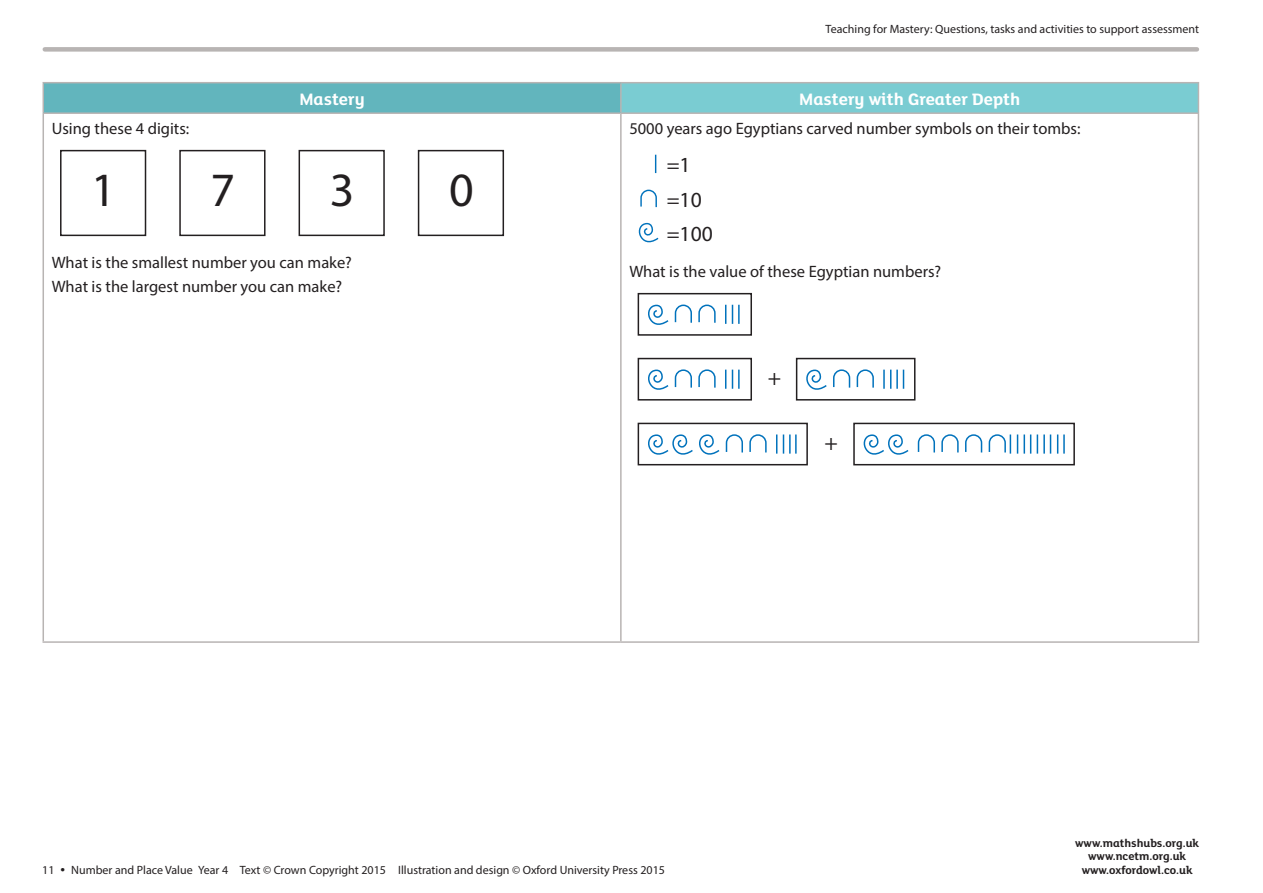
<style>
.page{position:relative;width:1263px;height:893px;background:#fff}
.page>*{position:absolute;margin:0;border:0;box-sizing:border-box;transform-origin:0 0}
.t1{font:48px "Myriad Pro";color:#231f20}
.t2{font:22.5px "Myriad Pro";color:#231f20}
.t3{font:21.6px/34.5px "Myriad Pro";color:#231f20}
.t4{font:700 18px "FS Lola Primary";color:#fff}
.t5{font:16.5px/23.7px "Myriad Pro";color:#231f20}
.t6{font:12px "Myriad Pro";color:#231f20}
.t7{font:700 12px/13.5px "FS Lola Primary";color:#231f20;text-align:center}
.s1{font-size:16.5px}
</style>
<div class="page">
<div style="left:45px;top:47px;width:1152px;height:5px;background:#b8b4b3"></div>
<div style="left:43px;top:83px;width:578px;height:30px;background:#62b5bd"></div>
<div style="left:621px;top:83px;width:577px;height:30px;background:#7accd2"></div>
<hr style="left:43px;top:82px;width:578px;height:1px;background:#b8b4b3">
<hr style="left:621px;top:82px;width:578px;height:1px;background:#b8b4b3">
<hr style="left:620px;top:83px;width:2px;height:29px;background:#b8b4b3">
<hr style="left:43px;top:112px;width:578px;height:2px;background:#b8b4b3">
<hr style="left:621px;top:112px;width:578px;height:2px;background:#b8b4b3">
<hr style="left:620px;top:114px;width:2px;height:527px;background:#b8b4b3">
<svg style="left:43px;top:83px;width:1px;height:29px"></svg>
<svg style="left:1198px;top:83px;width:1px;height:29px"></svg>
<hr style="left:43px;top:114px;width:1px;height:527px;background:#b8b4b3">
<hr style="left:1198px;top:114px;width:1px;height:527px;background:#b8b4b3">
<hr style="left:43px;top:641px;width:578px;height:2px;background:#b8b4b3">
<hr style="left:621px;top:641px;width:578px;height:2px;background:#b8b4b3">
<div style="left:60px;top:150px;width:86px;height:86px;border:2px solid #231f20"></div>
<div style="left:179px;top:150px;width:86px;height:86px;border:2px solid #231f20"></div>
<div style="left:299px;top:150px;width:86px;height:86px;border:2px solid #231f20"></div>
<div style="left:418px;top:150px;width:86px;height:86px;border:2px solid #231f20"></div>
<svg style="left:655px;top:155px;width:1px;height:18px"></svg>
<svg style="left:640px;top:189px;width:17px;height:19px"></svg>
<svg style="left:638px;top:222px;width:21px;height:21px"></svg>
<svg style="left:725px;top:305px;width:1px;height:19px"></svg>
<svg style="left:732px;top:305px;width:8px;height:19px"></svg>
<svg style="left:648px;top:304px;width:68px;height:21px"></svg>
<div style="left:638px;top:293px;width:114px;height:43px;border:2px solid #231f20"></div>
<svg style="left:725px;top:370px;width:1px;height:19px"></svg>
<svg style="left:732px;top:370px;width:8px;height:19px"></svg>
<svg style="left:648px;top:369px;width:68px;height:21px"></svg>
<div style="left:638px;top:358px;width:114px;height:43px;border:2px solid #231f20"></div>
<svg style="left:883px;top:370px;width:21px;height:19px"></svg>
<svg style="left:806px;top:369px;width:68px;height:21px"></svg>
<div style="left:796px;top:358px;width:119px;height:43px;border:2px solid #231f20"></div>
<svg style="left:776px;top:434px;width:1px;height:20px"></svg>
<svg style="left:783px;top:434px;width:1px;height:20px"></svg>
<hr style="left:789px;top:434px;width:2px;height:20px;background:#0072bc">
<hr style="left:795px;top:434px;width:2px;height:20px;background:#0072bc">
<svg style="left:648px;top:434px;width:119px;height:21px"></svg>
<div style="left:638px;top:423px;width:170px;height:42px;border:2px solid #231f20"></div>
<svg style="left:1017px;top:434px;width:1px;height:20px"></svg>
<hr style="left:1023px;top:434px;width:2px;height:20px;background:#0072bc">
<svg style="left:1030px;top:434px;width:1px;height:20px"></svg>
<svg style="left:1037px;top:434px;width:1px;height:20px"></svg>
<hr style="left:1043px;top:434px;width:2px;height:20px;background:#0072bc">
<svg style="left:1050px;top:434px;width:1px;height:20px"></svg>
<svg style="left:1057px;top:434px;width:1px;height:20px"></svg>
<hr style="left:1063px;top:434px;width:2px;height:20px;background:#0072bc">
<svg style="left:917px;top:434px;width:94px;height:20px"></svg>
<svg style="left:863px;top:434px;width:46px;height:21px"></svg>
<div style="left:853px;top:423px;width:222px;height:42px;border:2px solid #231f20"></div>
<p class="t6" style="left:826px;top:21px;width:375px">Teaching for Mastery: Questions, tasks and activities to support assessment</p>
<p class="t4" style="left:299px;top:86px;width:67px">Mastery</p>
<p class="t4" style="left:799px;top:86px;width:222px">Mastery with Greater Depth</p>
<p class="t5" style="left:52px;top:116px;width:139px">Using these 4 digits:</p>
<h1 class="t1" style="left:91px;top:160px;width:26px">1</h1>
<h1 class="t1" style="left:210px;top:160px;width:26px">7</h1>
<h1 class="t1" style="left:330px;top:160px;width:26px">3</h1>
<h1 class="t1" style="left:449px;top:160px;width:26px">0</h1>
<p class="t5" style="left:52px;top:250px;width:302px">What is the smallest number you can make?<br>What is the largest number you can make?</p>
<p class="t5" style="left:629px;top:116px;width:453px">5000 years ago Egyptians carved number symbols on their tombs:</p>
<h3 class="t3" style="left:667px;top:147px;width:48px">=1 =10 =100</h3>
<p class="t5" style="left:629px;top:259px;width:313px">What is the value of these Egyptian numbers?</p>
<h2 class="t2" style="left:768px;top:363px;width:15px">+</h2>
<h2 class="t2" style="left:824px;top:429px;width:15px">+</h2>
<p class="t6" style="left:42px;top:862px;width:624px">11 <span class="s1">•</span> Number and Place Value Year 4 Text © Crown Copyright 2015 Illustration and design © Oxford University Press 2015</p>
<p class="t7" style="left:1075px;top:835px;width:125px">www.mathshubs.org.uk www.ncetm.org.uk www.oxfordowl.co.uk</p>
</div>
